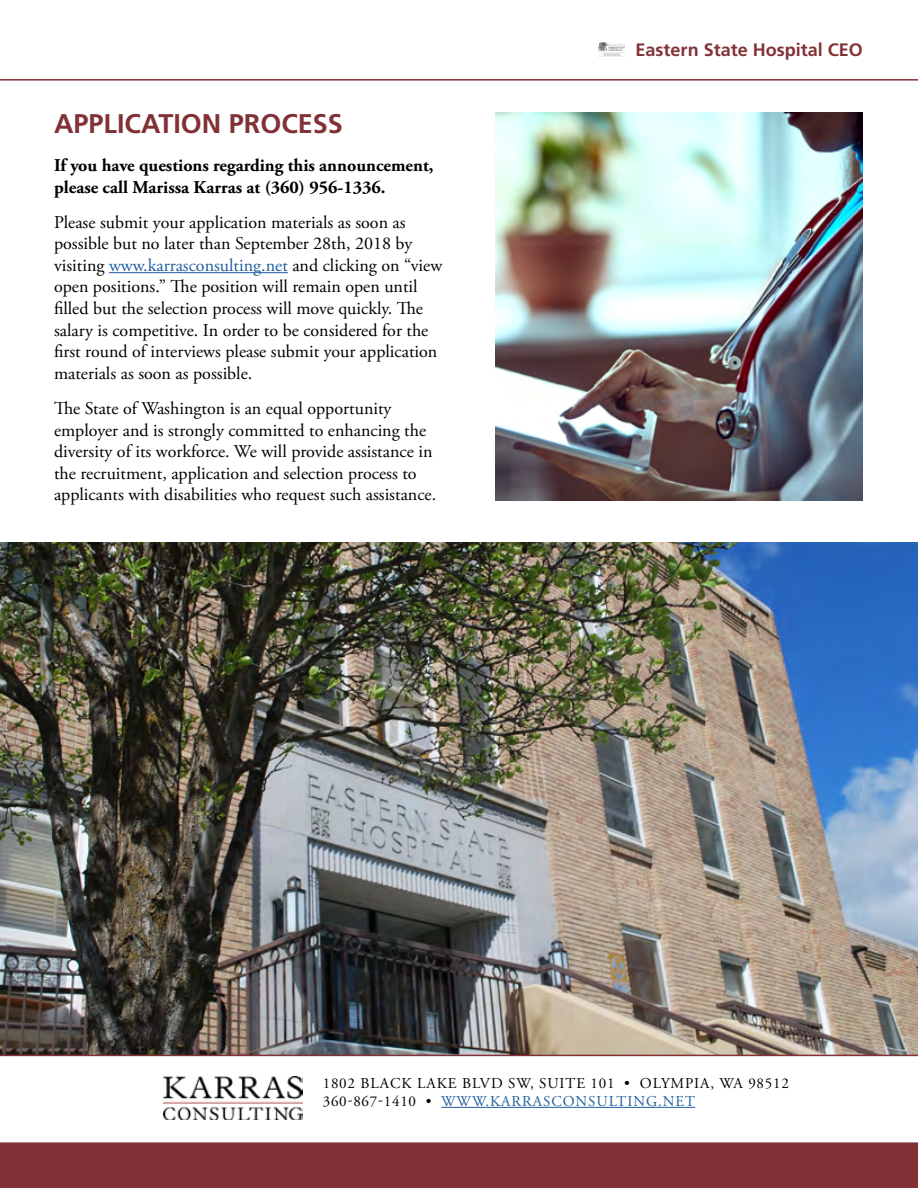
<style>
.page{position:relative;width:918px;height:1188px;background:#fff}
.page>*{position:absolute;margin:0;border:0;box-sizing:border-box;transform-origin:0 0}
.t1{font:700 27px "Frutiger";color:#823136}
.t2{font:18px/21.6px "Adobe Garamond Pro";color:#000}
.t3{font:700 18px/21.6px "Adobe Garamond Pro";color:#000}
.t4{font:700 18px "Frutiger";color:#823136}
.t5{font:15px/18px "Adobe Garamond Pro";letter-spacing:.065em;color:#000}
.s1{color:#215e9e}
</style>
<div class="page">
<img style="left:163px;top:1077px;width:139px;height:42px">
<hr style="left:441px;top:1107px;width:254px;height:1px;background:#215e9e">
<img style="left:0;top:542px;width:918px;height:513px">
<hr style="left:0;top:79px;width:918px;height:2px;background:#823136">
<div style="left:0;top:1142px;width:918px;height:46px;background:#823136"></div>
<hr style="left:0;top:1055px;width:918px;height:1px;background:#823136">
<hr style="left:109px;top:272px;width:179px;height:1px;background:#215e9e">
<img style="left:496px;top:112px;width:367px;height:388px">
<img style="left:598px;top:42px;width:26px;height:14px">
<h1 class="t1" style="left:54px;top:107px;width:290px">APPLICATION PROCESS</h1>
<p class="t3" style="left:54px;top:155px;width:381px">If you have questions regarding this announcement, please call Marissa Karras at (360) 956-1336.</p>
<p class="t2" style="left:54px;top:212px;width:390px">Please submit your application materials as soon as possible but no later than September 28th, 2018 by visiting <span class="s1">www.karrasconsulting.net</span> and clicking on “view open positions.” The position will remain open until filled but the selection process will move quickly. The salary is competitive. In order to be considered for the first round of interviews please submit your application materials as soon as possible.</p>
<p class="t2" style="left:54px;top:398px;width:384px">The State of Washington is an equal opportunity employer and is strongly committed to enhancing the diversity of its workforce. We will provide assistance in the recruitment, application and selection process to applicants with disabilities who request such assistance.</p>
<p class="t4" style="left:636px;top:39px;width:229px">Eastern State Hospital CEO</p>
<p class="t5" style="left:323px;top:1075px;width:468px">1802 BLACK LAKE BLVD SW, SUITE 101 • OLYMPIA, WA 98512<br>360-867-1410 • <span class="s1">WWW.KARRASCONSULTING.NET</span></p>
</div>
